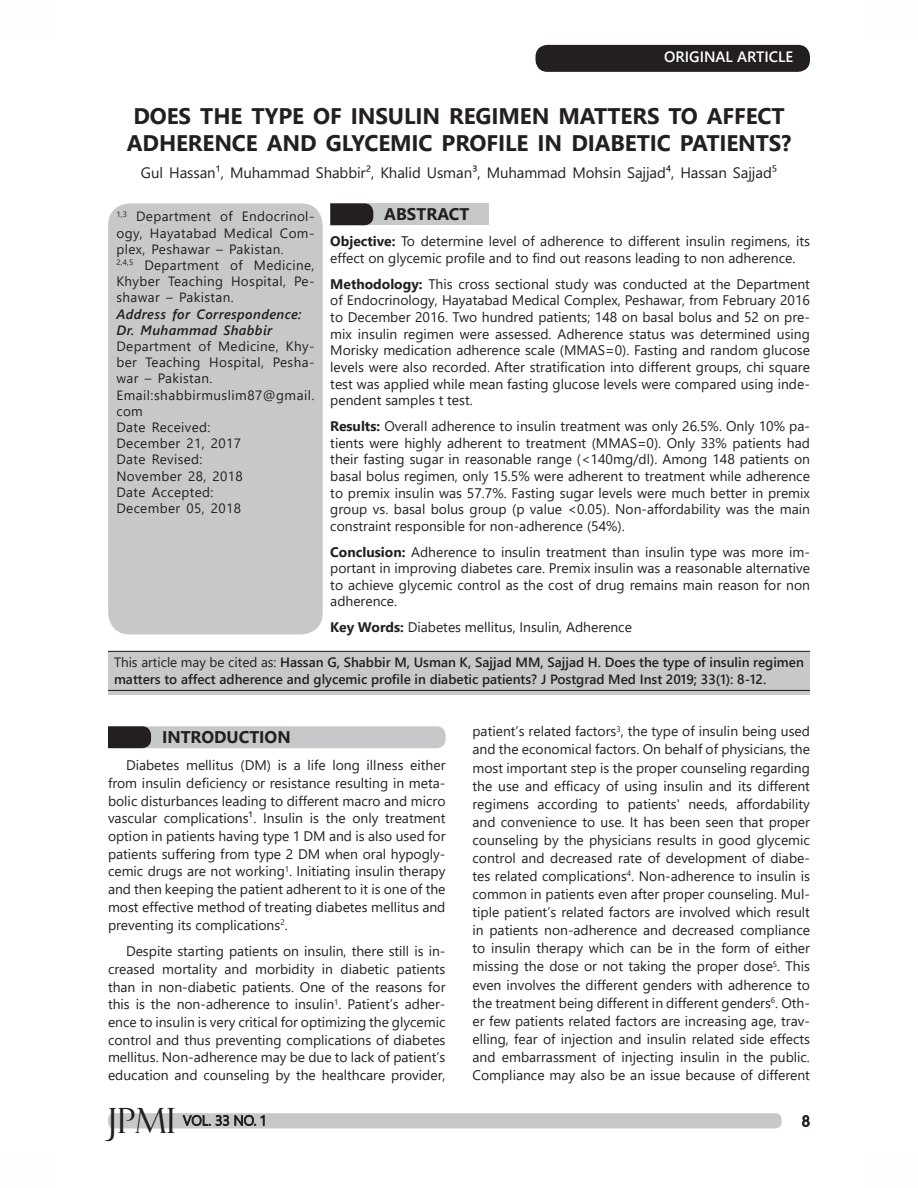
<style>
.page{position:relative;width:918px;height:1188px;background:#fff}
.page>*{position:absolute;margin:0;border:0;box-sizing:border-box;transform-origin:0 0}
.t1{font:34.8px "Felix Titling";color:#231f20}
.big_heading{font:700 22.5px/27px "Segoe UI";letter-spacing:-.005em;color:#231f20}
.t2{font:700 16.8px "Segoe UI";color:#231f20}
.big_heading-2{font:15px "Segoe UI";letter-spacing:-.005em;color:#231f20}
.table_text{font:600 15px "Segoe UI";color:#fff}
.Body_Text{font:13.8px/18.1px "Segoe UI";color:#231f20;text-align:justify}
.abstract_body_text{font:13.8px/16.6px "Segoe UI";color:#231f20;text-align:justify}
.t3{font:300 13.8px "Segoe UI";color:#231f20}
.frame_text_first_pag{font:13.5px/16.2px "Segoe UI";letter-spacing:.025em;color:#231f20;text-align:justify}
.text_between_2_lines{font:600 13.5px/17.2px "Segoe UI";color:#231f20}
.frame_text_first_pag-2{font:italic 600 13.5px "Segoe UI";letter-spacing:.03em;color:#231f20}
.s1{font-weight:700}
.s2{font-weight:400}
</style>
<div class="page">
<div style="left:108px;top:1113px;width:674px;height:15px;background:#c7c8ca;border-radius:6px"></div>
<svg style="left:182px;top:1115px;width:83px;height:11px"></svg>
<svg style="left:802px;top:1115px;width:8px;height:12px"></svg>
<div style="left:536px;top:45px;width:274px;height:27px;background:#231f20;border-radius:12px"></div>
<div style="left:108px;top:726px;width:338px;height:22px;background:#c7c8ca;border-radius:9px"></div>
<svg style="left:108px;top:726px;width:43px;height:22px"></svg>
<div style="left:330px;top:203px;width:159px;height:22px;background:#c7c8ca"></div>
<svg style="left:330px;top:203px;width:43px;height:22px"></svg>
<div style="left:108px;top:203px;width:215px;height:431px;background:#c7c8ca;border-radius:22px"></div>
<div style="left:108px;top:651px;width:702px;height:44px;background:#c7c8ca"></div>
<hr style="left:108px;top:651px;width:702px;height:1px;background:#231f20">
<hr style="left:108px;top:690px;width:702px;height:1px;background:#231f20">
<p class="table_text" style="left:664px;top:45px;width:131px">ORIGINAL ARTICLE</p>
<p class="big_heading" style="left:127px;top:103px;width:666px">DOES THE TYPE OF INSULIN REGIMEN MATTERS TO AFFECT<br>ADHERENCE AND GLYCEMIC PROFILE IN DIABETIC PATIENTS?</p>
<p class="big_heading-2" style="left:141px;top:161px;width:638px">Gul Hassan¹, Muhammad Shabbir², Khalid Usman³, Muhammad Mohsin Sajjad⁴, Hassan Sajjad⁵</p>
<p class="frame_text_first_pag" style="left:116px;top:208px;width:200px"><sup>1,3</sup> Department of Endocrinol&shy;ogy, Hayatabad Medical Com&shy;plex, Peshawar – Pakistan.</p>
<p class="frame_text_first_pag" style="left:116px;top:257px;width:200px"><sup>2,4,5</sup> Department of Medicine, Khyber Teaching Hospital, Pe&shy;shawar – Pakistan.</p>
<p class="frame_text_first_pag-2" style="left:116px;top:303px;width:187px">Address for Correspondence:</p>
<p class="frame_text_first_pag-2" style="left:116px;top:319px;width:157px">Dr. Muhammad Shabbir</p>
<p class="frame_text_first_pag" style="left:116px;top:338px;width:200px">Department of Medicine, Khy&shy;ber Teaching Hospital, Pesha&shy;war – Pakistan.</p>
<p class="frame_text_first_pag" style="left:116px;top:386px;width:200px">Email:shabbirmuslim87@gmail. com</p>
<p class="frame_text_first_pag" style="left:116px;top:419px;width:95px">Date Received:</p>
<p class="frame_text_first_pag" style="left:116px;top:435px;width:126px">December 21, 2017</p>
<p class="frame_text_first_pag" style="left:116px;top:451px;width:88px">Date Revised:</p>
<p class="frame_text_first_pag" style="left:116px;top:467px;width:128px">November 28, 2018</p>
<p class="frame_text_first_pag" style="left:116px;top:484px;width:98px">Date Accepted:</p>
<p class="frame_text_first_pag" style="left:116px;top:500px;width:126px">December 05, 2018</p>
<p class="t2" style="left:384px;top:201px;width:87px">ABSTRACT</p>
<p class="abstract_body_text" style="left:330px;top:233px;width:481px"><span class="s1">Objective:</span> To determine level of adherence to different insulin regimens, its effect on glycemic profile and to find out reasons leading to non adherence.</p>
<p class="abstract_body_text" style="left:330px;top:275px;width:481px"><span class="s1">Methodology:</span> This cross sectional study was conducted at the Department of Endocrinology, Hayatabad Medical Complex, Peshawar, from February 2016 to December 2016. Two hundred patients; 148 on basal bolus and 52 on pre&shy;mix insulin regimen were assessed. Adherence status was determined using Morisky medication adherence scale (MMAS=0). Fasting and random glucose levels were also recorded. After stratification into different groups, chi square test was applied while mean fasting glucose levels were compared using inde&shy;pendent samples t test.</p>
<p class="abstract_body_text" style="left:330px;top:417px;width:481px"><span class="s1">Results:</span> Overall adherence to insulin treatment was only 26.5%. Only 10% pa&shy;tients were highly adherent to treatment (MMAS=0). Only 33% patients had their fasting sugar in reasonable range (&lt;140mg/dl). Among 148 patients on basal bolus regimen, only 15.5% were adherent to treatment while adherence to premix insulin was 57.7%. Fasting sugar levels were much better in premix group vs. basal bolus group (p value &lt;0.05). Non-affordability was the main constraint responsible for non-adherence (54%).</p>
<p class="abstract_body_text" style="left:330px;top:543px;width:481px"><span class="s1">Conclusion:</span> Adherence to insulin treatment than insulin type was more im&shy;portant in improving diabetes care. Premix insulin was a reasonable alternative to achieve glycemic control as the cost of drug remains main reason for non adherence.</p>
<p class="abstract_body_text" style="left:330px;top:619px;width:303px"><span class="s1">Key Words:</span> Diabetes mellitus, Insulin, Adherence</p>
<p class="text_between_2_lines" style="left:114px;top:654px;width:691px"><span class="s2">This article may be cited as:</span> Hassan G, Shabbir M, Usman K, Sajjad MM, Sajjad H. Does the type of insulin regimen matters to affect adherence and glycemic profile in diabetic patients? J Postgrad Med Inst 2019; 33(1): 8-12.</p>
<p class="t2" style="left:162px;top:724px;width:130px">INTRODUCTION</p>
<p class="Body_Text" style="left:108px;top:756px;width:339px;line-height:17.7px;text-indent:18px">Diabetes mellitus (DM) is a life long illness either from insulin deficiency or resistance resulting in meta&shy;bolic disturbances leading to different macro and micro vascular complications¹. Insulin is the only treatment option in patients having type 1 DM and is also used for patients suffering from type 2 DM when oral hypogly&shy;cemic drugs are not working<sup>1</sup>. Initiating insulin therapy and then keeping the patient adherent to it is one of the most effective method of treating diabetes mellitus and preventing its complications<sup>2</sup>.</p>
<p class="Body_Text" style="left:108px;top:942px;width:339px;line-height:17.7px;text-indent:18px">Despite starting patients on insulin, there still is in&shy;creased mortality and morbidity in diabetic patients than in non-diabetic patients. One of the reasons for this is the non-adherence to insulin<sup>1</sup>. Patient’s adher&shy;ence to insulin is very critical for optimizing the glycemic control and thus preventing complications of diabetes mellitus. Non-adherence may be due to lack of patient’s education and counseling by the healthcare provider,</p>
<p class="Body_Text" style="left:472px;top:722px;width:339px">patient’s related factors<sup>3</sup>, the type of insulin being used and the economical factors. On behalf of physicians, the most important step is the proper counseling regarding the use and efficacy of using insulin and its different regimens according to patients' needs, affordability and convenience to use. It has been seen that proper counseling by the physicians results in good glycemic control and decreased rate of development of diabe&shy;tes related complications<sup>4</sup>. Non-adherence to insulin is common in patients even after proper counseling. Mul&shy;tiple patient’s related factors are involved which result in patients non-adherence and decreased compliance to insulin therapy which can be in the form of either missing the dose or not taking the proper dose<sup>5</sup>. This even involves the different genders with adherence to the treatment being different in different genders<sup>6</sup>. Oth&shy;er few patients related factors are increasing age, trav&shy;elling, fear of injection and insulin related side effects and embarrassment of injecting insulin in the public.<br>Compliance may also be an issue because of different</p>
<h1 class="t1" style="left:108px;top:1101px;width:69px">JPMI</h1>
<p class="t3" style="left:183px;top:1109px;width:84px">VOL. 33 NO. 1</p>
<p class="big_heading-2" style="left:802px;top:1109px;width:10px">8</p>
</div>
